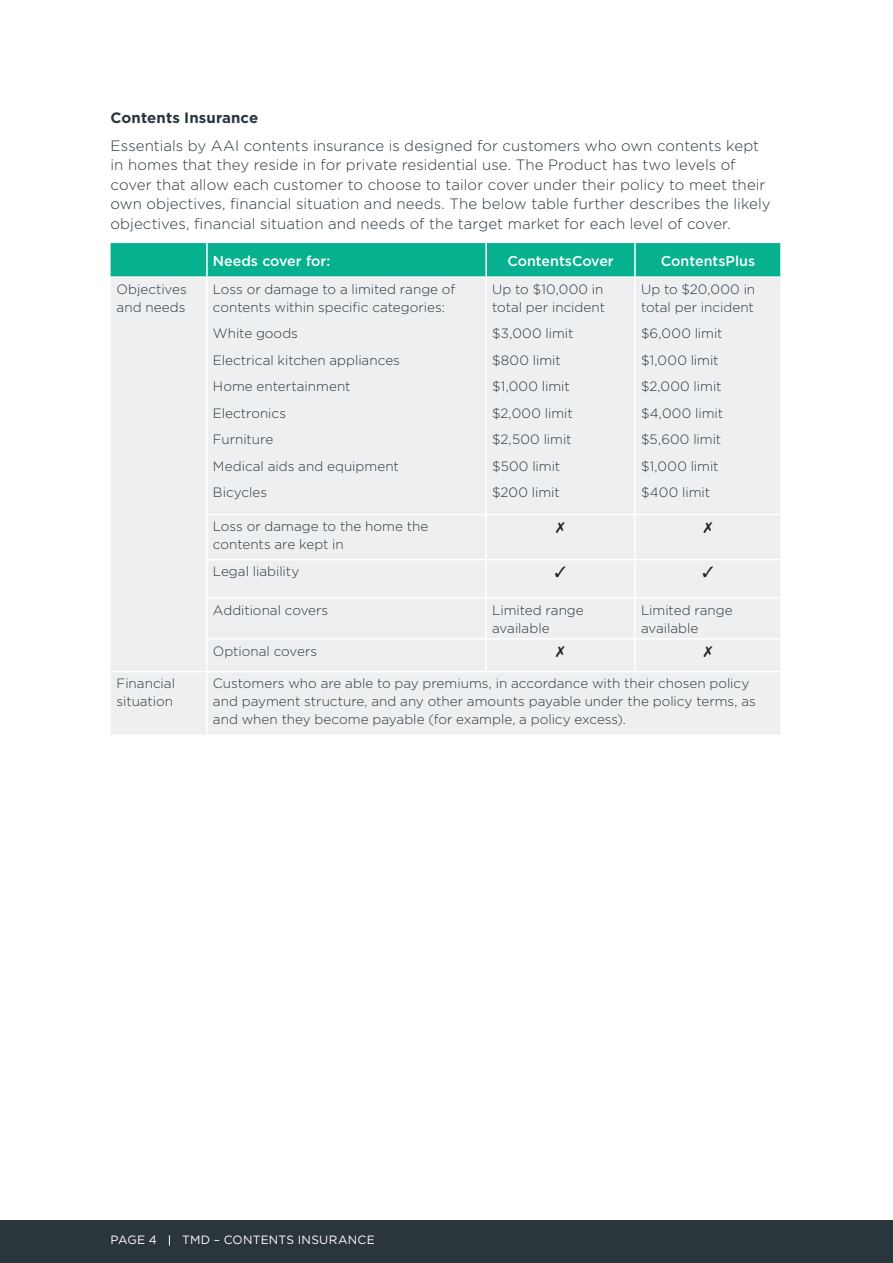
<style>
.page{position:relative;width:893px;height:1263px;background:#fff}
.page>*{position:absolute;margin:0;border:0;box-sizing:border-box;transform-origin:0 0}
.t1{font:300 15px/19.5px "Gotham";letter-spacing:.005em;color:#2a363c}
.t2{font:700 15px "Gotham";letter-spacing:.005em;color:#2a363c}
.t3{font:500 14.25px "Gotham";color:#fff}
.t4{font:300 13.5px/26.5px "Gotham";color:#2a363c}
.t5{font:12px "Gotham";letter-spacing:.02em;color:#fff}
</style>
<div class="page">
<div style="left:0;top:1220px;width:893px;height:43px;background:#2a363c"></div>
<div style="left:111px;top:243px;width:669px;height:33px;background:#07b18f"></div>
<div style="left:111px;top:278px;width:669px;height:457px;background:#eeeff1"></div>
<hr style="left:206px;top:243px;width:2px;height:33px;background:#fff">
<hr style="left:485px;top:243px;width:2px;height:33px;background:#fff">
<hr style="left:206px;top:278px;width:2px;height:236px;background:#fff">
<hr style="left:206px;top:515px;width:2px;height:44px;background:#fff">
<hr style="left:206px;top:560px;width:2px;height:37px;background:#fff">
<hr style="left:206px;top:599px;width:2px;height:39px;background:#fff">
<hr style="left:206px;top:639px;width:2px;height:32px;background:#fff">
<hr style="left:206px;top:672px;width:2px;height:63px;background:#fff">
<hr style="left:485px;top:278px;width:2px;height:236px;background:#fff">
<hr style="left:634px;top:278px;width:2px;height:236px;background:#fff">
<hr style="left:485px;top:515px;width:2px;height:44px;background:#fff">
<hr style="left:485px;top:639px;width:2px;height:32px;background:#fff">
<hr style="left:634px;top:515px;width:2px;height:44px;background:#fff">
<hr style="left:634px;top:639px;width:2px;height:32px;background:#fff">
<hr style="left:485px;top:560px;width:2px;height:37px;background:#fff">
<hr style="left:634px;top:560px;width:2px;height:37px;background:#fff">
<hr style="left:111px;top:671px;width:96px;height:1px;background:#fff">
<hr style="left:206px;top:514px;width:280px;height:1px;background:#fff">
<hr style="left:486px;top:514px;width:149px;height:1px;background:#fff">
<hr style="left:635px;top:514px;width:147px;height:1px;background:#fff">
<hr style="left:486px;top:638px;width:149px;height:1px;background:#fff">
<hr style="left:635px;top:638px;width:147px;height:1px;background:#fff">
<hr style="left:206px;top:559px;width:280px;height:1px;background:#fff">
<hr style="left:486px;top:559px;width:149px;height:1px;background:#fff">
<hr style="left:635px;top:559px;width:147px;height:1px;background:#fff">
<hr style="left:486px;top:671px;width:149px;height:1px;background:#fff">
<hr style="left:635px;top:671px;width:147px;height:1px;background:#fff">
<hr style="left:206px;top:597px;width:280px;height:2px;background:#fff">
<hr style="left:635px;top:597px;width:147px;height:2px;background:#fff">
<hr style="left:634px;top:243px;width:2px;height:33px;background:#fff">
<hr style="left:206px;top:638px;width:280px;height:1px;background:#fff">
<hr style="left:207px;top:671px;width:279px;height:1px;background:#fff">
<hr style="left:486px;top:597px;width:149px;height:2px;background:#fff">
<hr style="left:485px;top:599px;width:2px;height:39px;background:#fff">
<hr style="left:634px;top:599px;width:2px;height:39px;background:#fff">
<svg style="left:556px;top:522px;width:9px;height:11px"></svg>
<svg style="left:704px;top:522px;width:8px;height:11px"></svg>
<svg style="left:555px;top:566px;width:11px;height:11px"></svg>
<svg style="left:703px;top:566px;width:10px;height:11px"></svg>
<svg style="left:556px;top:646px;width:9px;height:11px"></svg>
<svg style="left:704px;top:646px;width:8px;height:11px"></svg>
<p class="t2" style="left:111px;top:107px;width:149px">Contents Insurance</p>
<p class="t1" style="left:111px;top:135px;width:661px">Essentials by AAI contents insurance is designed for customers who own contents kept in homes that they reside in for private residential use. The Product has two levels of cover that allow each customer to choose to tailor cover under their policy to meet their own objectives, financial situation and needs. The below table further describes the likely objectives, financial situation and needs of the target market for each level of cover.</p>
<p class="t3" style="left:213px;top:251px;width:119px">Needs cover for:</p>
<p class="t3" style="left:507px;top:251px;width:108px">ContentsCover</p>
<p class="t3" style="left:661px;top:251px;width:96px">ContentsPlus</p>
<p class="t4" style="left:117px;top:280px;width:72px;line-height:18px">Objectives and needs</p>
<p class="t4" style="left:213px;top:280px;width:244px;line-height:18px">Loss or damage to a limited range of contents within specific categories:</p>
<p class="t4" style="left:213px;top:320px;width:189px">White goods<br>Electrical kitchen appliances<br>Home entertainment<br>Electronics<br>Furniture<br>Medical aids and equipment<br>Bicycles</p>
<p class="t4" style="left:641px;top:280px;width:116px;line-height:18px">Up to $20,000 in total per incident</p>
<p class="t4" style="left:641px;top:320px;width:84px">$6,000 limit $1,000 limit $2,000 limit $4,000 limit $5,600 limit $1,000 limit $400 limit</p>
<p class="t4" style="left:492px;top:280px;width:114px;line-height:18px">Up to $10,000 in total per incident</p>
<p class="t4" style="left:492px;top:320px;width:83px">$3,000 limit $800 limit $1,000 limit $2,000 limit $2,500 limit $500 limit $200 limit</p>
<p class="t4" style="left:213px;top:517px;width:217px;line-height:18px">Loss or damage to the home the contents are kept in</p>
<p class="t4" style="left:213px;top:558px;width:88px">Legal liability</p>
<p class="t4" style="left:213px;top:596px;width:117px">Additional covers</p>
<p class="t4" style="left:492px;top:601px;width:93px;line-height:18px">Limited range available</p>
<p class="t4" style="left:641px;top:601px;width:93px;line-height:18px">Limited range available</p>
<p class="t4" style="left:213px;top:637px;width:106px">Optional covers</p>
<p class="t4" style="left:117px;top:674px;width:60px;line-height:18px">Financial situation</p>
<p class="t4" style="left:213px;top:674px;width:544px;line-height:18px">Customers who are able to pay premiums, in accordance with their chosen policy and payment structure, and any other amounts payable under the policy terms, as and when they become payable (for example, a policy excess).</p>
<p class="t5" style="left:111px;top:1232px;width:48px">PAGE 4</p>
<p class="t5" style="left:182px;top:1232px;width:194px">TMD – CONTENTS INSURANCE</p>
</div>
